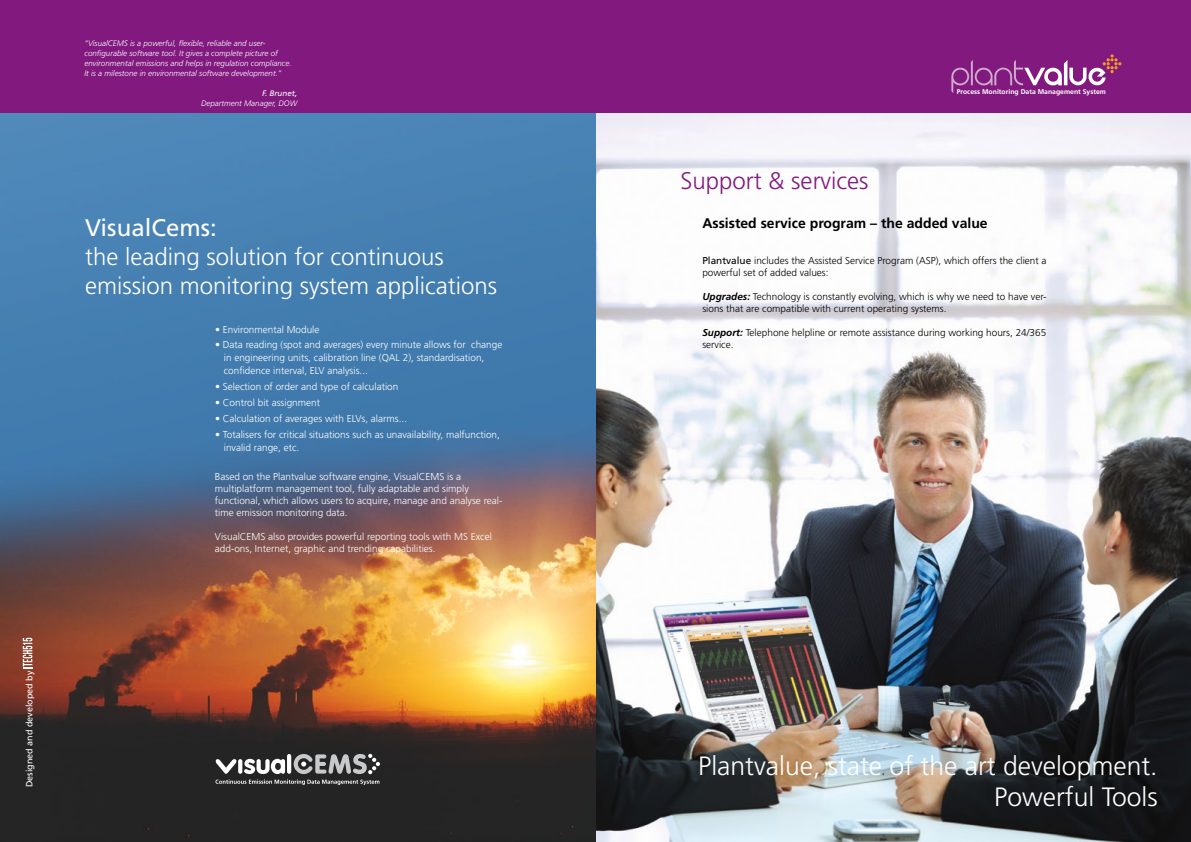
<style>
.page{position:relative;width:1191px;height:842px;background:#fff}
.page>*{position:absolute;margin:0;border:0;box-sizing:border-box;transform-origin:0 0}
.t1{font:300 26.5px/31.8px "Frutiger";color:#fff;text-align:right}
.t2{font:300 24px/28.8px "Frutiger";color:#fff}
.t3{font:300 24px "Frutiger";color:#81197f}
.t4{font:24px "Frutiger";color:#fff}
.t5{font:700 14px "Frutiger";color:#000}
.t6{font:300 10px/12px "Frutiger";color:#fff}
.t7{font:300 10px/12px "Frutiger";color:#000}
.t8{font:9px "Frutiger";color:#fff}
.t9{font:italic 300 8px/10px "Frutiger";color:#fff}
.t10{font:italic 8px "Frutiger";color:#fff}
.t11{font:700 6.9px "Frutiger";color:#fff}
.s1{font-weight:400}
.s2{font-weight:700;font-style:italic}
</style>
<div class="page">
<div style="left:0;top:0;width:1191px;height:113px;background:#81197f"></div>
<svg style="left:951px;top:54px;width:170px;height:39px"></svg>
<img style="left:0;top:113px;width:1191px;height:729px">
<svg style="left:215px;top:754px;width:165px;height:31px;background:#686868"></svg>
<svg style="left:23px;top:638px;width:9px;height:30px"></svg>
<p class="t8" style="left:24px;top:787px;width:118px;rotate:-90deg">Designed and developed by</p>
<p class="t9" style="left:85px;top:38px;width:209px">“VisualCEMS is a powerful, flexible, reliable and user&shy;configurable software tool. It gives a complete picture of environmental emissions and helps in regulation compliance.<br>It is a milestone in environmental software development.”</p>
<p class="t10" style="left:262px;top:88px;width:36px">F. Brunet,</p>
<p class="t9" style="left:201px;top:98px;width:98px">Department Manager, DOW</p>
<h2 class="t4" style="left:85px;top:214px;width:133px">VisualCems:</h2>
<h2 class="t2" style="left:85px;top:242px;width:414px">the leading solution for continuous emission monitoring system applications</h2>
<p class="t6" style="left:215px;top:323px;width:106px">• Environmental Module</p>
<p class="t6" style="left:224px;top:338px;width:280px;line-height:13px;text-indent:-9px">• Data reading (spot and averages) every minute allows for change in engineering units, calibration line (QAL 2), standardisation, confidence interval, ELV analysis...</p>
<p class="t6" style="left:215px;top:381px;width:185px">• Selection of order and type of calculation</p>
<p class="t6" style="left:215px;top:397px;width:106px">• Control bit assignment</p>
<p class="t6" style="left:215px;top:412px;width:193px">• Calculation of averages with ELVs, alarms...</p>
<p class="t6" style="left:224px;top:428px;width:277px;line-height:13px;text-indent:-9px">• Totalisers for critical situations such as unavailability, malfunction, invalid range, etc.</p>
<p class="t6" style="left:215px;top:471px;width:289px">Based on the Plantvalue software engine, VisualCEMS is a multiplatform management tool, fully adaptable and simply functional, which allows users to acquire, manage and analyse real&shy;time emission monitoring data.</p>
<p class="t6" style="left:215px;top:531px;width:278px">VisualCEMS also provides powerful reporting tools with MS Excel add-ons, Internet, graphic and trending capabilities.</p>
<h2 class="t3" style="left:680px;top:167px;width:190px">Support &amp; services</h2>
<p class="t11" style="left:956px;top:88px;width:151px">Process Monitoring Data Management System</p>
<h3 class="t5" style="left:702px;top:215px;width:287px">Assisted service program – the added value</h3>
<p class="t7" style="left:702px;top:255px;width:346px"><span class="s1">Plantvalue</span> includes the Assisted Service Program (ASP), which offers the client a powerful set of added values:</p>
<p class="t7" style="left:702px;top:291px;width:345px"><span class="s2">Upgrades:</span> Technology is constantly evolving, which is why we need to have ver&shy;sions that are compatible with current operating systems.</p>
<p class="t7" style="left:702px;top:327px;width:345px"><span class="s2">Support:</span> Telephone helpline or remote assistance during working hours, 24/365 service.</p>
<h1 class="t1" style="left:698px;top:749px;width:461px">Plantvalue, state of the art development.<br>Powerful Tools</h1>
</div>
